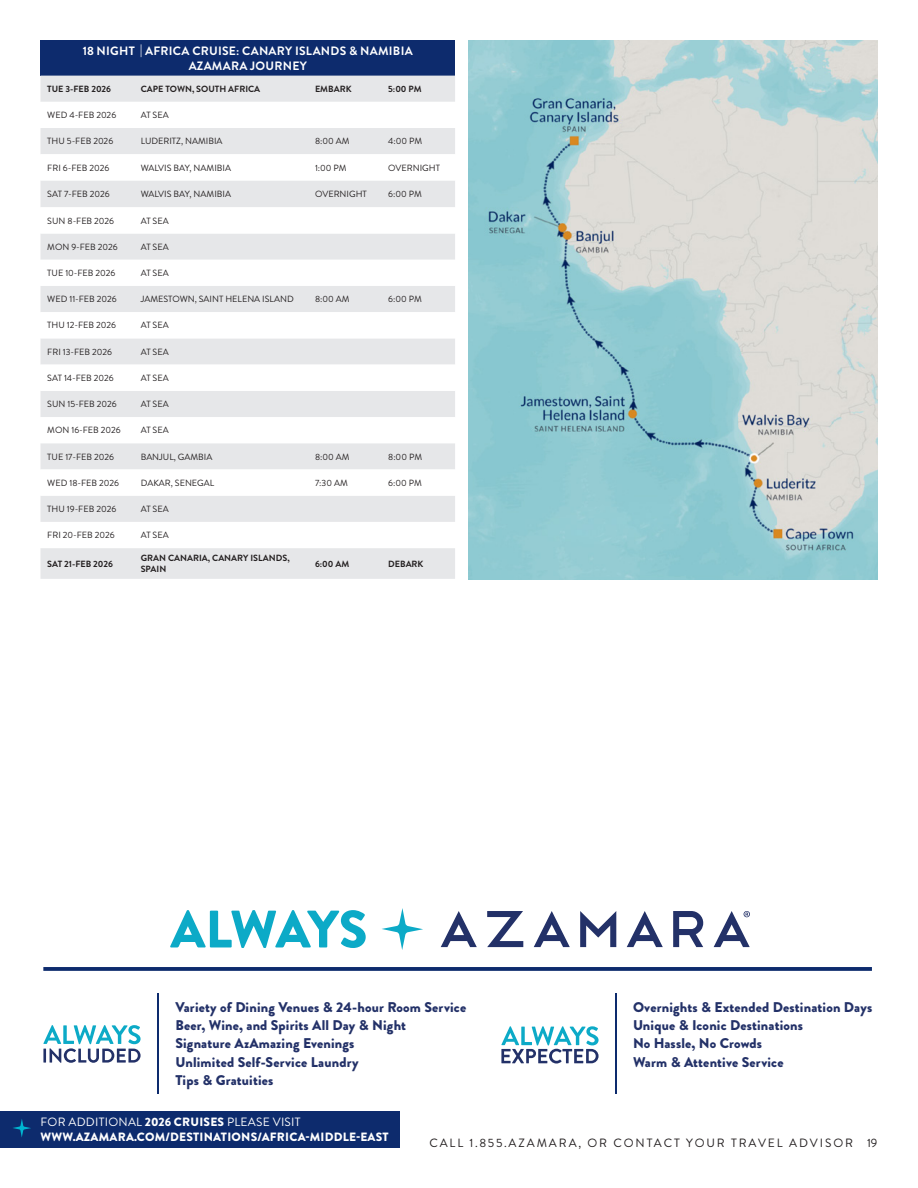
<style>
.page{position:relative;width:918px;height:1188px;background:#fff}
.page>*{position:absolute;margin:0;border:0;box-sizing:border-box;transform-origin:0 0}
.t1{font:900 14.1px/18.3px "Brandon Grotesque";letter-spacing:.015em;color:#233168}
.t2{font:700 12.15px/14.5px "Brandon Grotesque";letter-spacing:.02em;color:#fff;text-align:center}
.t3{font:900 12px/14.4px "Brandon Grotesque";letter-spacing:.02em;color:#fff}
.t4{font:12px "Brandon Grotesque";letter-spacing:.16em;color:#231f20}
.t5{font:9px "Brandon Grotesque";color:#231f20}
.t6{font:700 9px/10.8px "Brandon Grotesque";color:#231f20}
.s1{font-weight:400}
</style>
<div class="page">
<div style="left:40px;top:40px;width:415px;height:36px;background:#0d2b6d"></div>
<div style="left:40px;top:76px;width:415px;height:503px;background:#e6e7e9"></div>
<svg style="left:40px;top:102px;width:415px;height:446px"></svg>
<svg style="left:40px;top:207px;width:415px;height:27px"></svg>
<img style="left:469px;top:41px;width:409px;height:538px">
<svg style="left:170px;top:910px;width:196px;height:38px"></svg>
<svg style="left:441px;top:911px;width:36px;height:36px"></svg>
<svg style="left:487px;top:911px;width:36px;height:36px"></svg>
<svg style="left:534px;top:911px;width:36px;height:36px"></svg>
<svg style="left:580px;top:911px;width:36px;height:36px"></svg>
<svg style="left:627px;top:911px;width:36px;height:36px"></svg>
<svg style="left:673px;top:911px;width:30px;height:36px"></svg>
<svg style="left:714px;top:911px;width:36px;height:36px"></svg>
<svg style="left:382px;top:908px;width:41px;height:42px"></svg>
<svg style="left:43px;top:967px;width:829px;height:4px;background:#163372"></svg>
<svg style="left:43px;top:1025px;width:98px;height:38px"></svg>
<hr style="left:158px;top:994px;width:1px;height:100px;background:#0d2b6d">
<svg style="left:501px;top:1026px;width:98px;height:38px"></svg>
<hr style="left:615px;top:994px;width:1px;height:100px;background:#0d2b6d">
<div style="left:0;top:1111px;width:400px;height:37px;background:#0d2b6d"></div>
<svg style="left:13px;top:1119px;width:18px;height:18px"></svg>
<p class="t2" style="left:83px;top:44px;width:332px">18 NIGHT | AFRICA CRUISE: CANARY ISLANDS &amp; NAMIBIA<br>AZAMARA JOURNEY</p>
<p class="t6" style="left:47px;top:83px;width:65px">TUE 3-FEB 2026</p>
<p class="t6" style="left:141px;top:83px;width:121px">CAPE TOWN, SOUTH AFRICA</p>
<p class="t6" style="left:315px;top:83px;width:38px">EMBARK</p>
<p class="t6" style="left:388px;top:83px;width:35px">5:00 PM</p>
<p class="t5" style="left:47px;top:109px;width:70px">WED 4-FEB 2026</p>
<p class="t5" style="left:141px;top:109px;width:30px">AT SEA</p>
<p class="t5" style="left:47px;top:135px;width:67px">THU 5-FEB 2026</p>
<p class="t5" style="left:141px;top:135px;width:83px">LUDERITZ, NAMIBIA</p>
<p class="t5" style="left:315px;top:135px;width:36px">8:00 AM</p>
<p class="t5" style="left:388px;top:135px;width:36px">4:00 PM</p>
<p class="t5" style="left:47px;top:161px;width:63px">FRI 6-FEB 2026</p>
<p class="t5" style="left:141px;top:161px;width:92px">WALVIS BAY, NAMIBIA</p>
<p class="t5" style="left:315px;top:161px;width:33px">1:00 PM</p>
<p class="t5" style="left:388px;top:161px;width:53px">OVERNIGHT</p>
<p class="t5" style="left:47px;top:188px;width:64px">SAT 7-FEB 2026</p>
<p class="t5" style="left:141px;top:188px;width:92px">WALVIS BAY, NAMIBIA</p>
<p class="t5" style="left:315px;top:188px;width:53px">OVERNIGHT</p>
<p class="t5" style="left:388px;top:188px;width:35px">6:00 PM</p>
<p class="t5" style="left:47px;top:214px;width:68px">SUN 8-FEB 2026</p>
<p class="t5" style="left:141px;top:214px;width:30px">AT SEA</p>
<p class="t5" style="left:47px;top:240px;width:72px">MON 9-FEB 2026</p>
<p class="t5" style="left:141px;top:240px;width:30px">AT SEA</p>
<p class="t5" style="left:47px;top:267px;width:70px">TUE 10-FEB 2026</p>
<p class="t5" style="left:141px;top:267px;width:30px">AT SEA</p>
<p class="t5" style="left:47px;top:293px;width:71px">WED 11-FEB 2026</p>
<p class="t5" style="left:141px;top:293px;width:155px">JAMESTOWN, SAINT HELENA ISLAND</p>
<p class="t5" style="left:315px;top:293px;width:36px">8:00 AM</p>
<p class="t5" style="left:388px;top:293px;width:35px">6:00 PM</p>
<p class="t5" style="left:47px;top:319px;width:70px">THU 12-FEB 2026</p>
<p class="t5" style="left:141px;top:319px;width:30px">AT SEA</p>
<p class="t5" style="left:47px;top:345px;width:66px">FRI 13-FEB 2026</p>
<p class="t5" style="left:141px;top:345px;width:30px">AT SEA</p>
<p class="t5" style="left:47px;top:372px;width:68px">SAT 14-FEB 2026</p>
<p class="t5" style="left:141px;top:372px;width:30px">AT SEA</p>
<p class="t5" style="left:47px;top:398px;width:71px">SUN 15-FEB 2026</p>
<p class="t5" style="left:141px;top:398px;width:30px">AT SEA</p>
<p class="t5" style="left:47px;top:424px;width:75px">MON 16-FEB 2026</p>
<p class="t5" style="left:141px;top:424px;width:30px">AT SEA</p>
<p class="t5" style="left:47px;top:450px;width:68px">TUE 17-FEB 2026</p>
<p class="t5" style="left:141px;top:450px;width:73px">BANJUL, GAMBIA</p>
<p class="t5" style="left:315px;top:450px;width:36px">8:00 AM</p>
<p class="t5" style="left:388px;top:450px;width:35px">8:00 PM</p>
<p class="t5" style="left:47px;top:476px;width:73px">WED 18-FEB 2026</p>
<p class="t5" style="left:141px;top:476px;width:75px">DAKAR, SENEGAL</p>
<p class="t5" style="left:315px;top:476px;width:34px">7:30 AM</p>
<p class="t5" style="left:388px;top:476px;width:35px">6:00 PM</p>
<p class="t5" style="left:47px;top:503px;width:70px">THU 19-FEB 2026</p>
<p class="t5" style="left:141px;top:503px;width:30px">AT SEA</p>
<p class="t5" style="left:47px;top:529px;width:69px">FRI 20-FEB 2026</p>
<p class="t5" style="left:141px;top:529px;width:30px">AT SEA</p>
<p class="t6" style="left:47px;top:558px;width:67px">SAT 21-FEB 2026</p>
<p class="t6" style="left:141px;top:553px;width:151px">GRAN CANARIA, CANARY ISLANDS,<br>SPAIN</p>
<p class="t6" style="left:315px;top:558px;width:36px">6:00 AM</p>
<p class="t6" style="left:388px;top:558px;width:37px">DEBARK</p>
<p class="t1" style="left:176px;top:998px;width:292px">Variety of Dining Venues &amp; 24-hour Room Service Beer, Wine, and Spirits All Day &amp; Night<br>Signature AzAmazing Evenings<br>Unlimited Self-Service Laundry<br>Tips &amp; Gratuities</p>
<p class="t3" style="left:41px;top:1115px;width:350px"><span class="s1">FOR ADDITIONAL</span> 2026 CRUISES <span class="s1">PLEASE VISIT<br></span>WWW.AZAMARA.COM/DESTINATIONS/AFRICA-MIDDLE-EAST</p>
<p class="t1" style="left:633px;top:998px;width:241px">Overnights &amp; Extended Destination Days<br>Unique &amp; Iconic Destinations<br>No Hassle, No Crowds<br>Warm &amp; Attentive Service</p>
<h3 class="t4" style="left:429px;top:1135px;width:450px">CALL 1.855.AZAMARA, OR CONTACT YOUR TRAVEL ADVISOR 19</h3>
</div>
